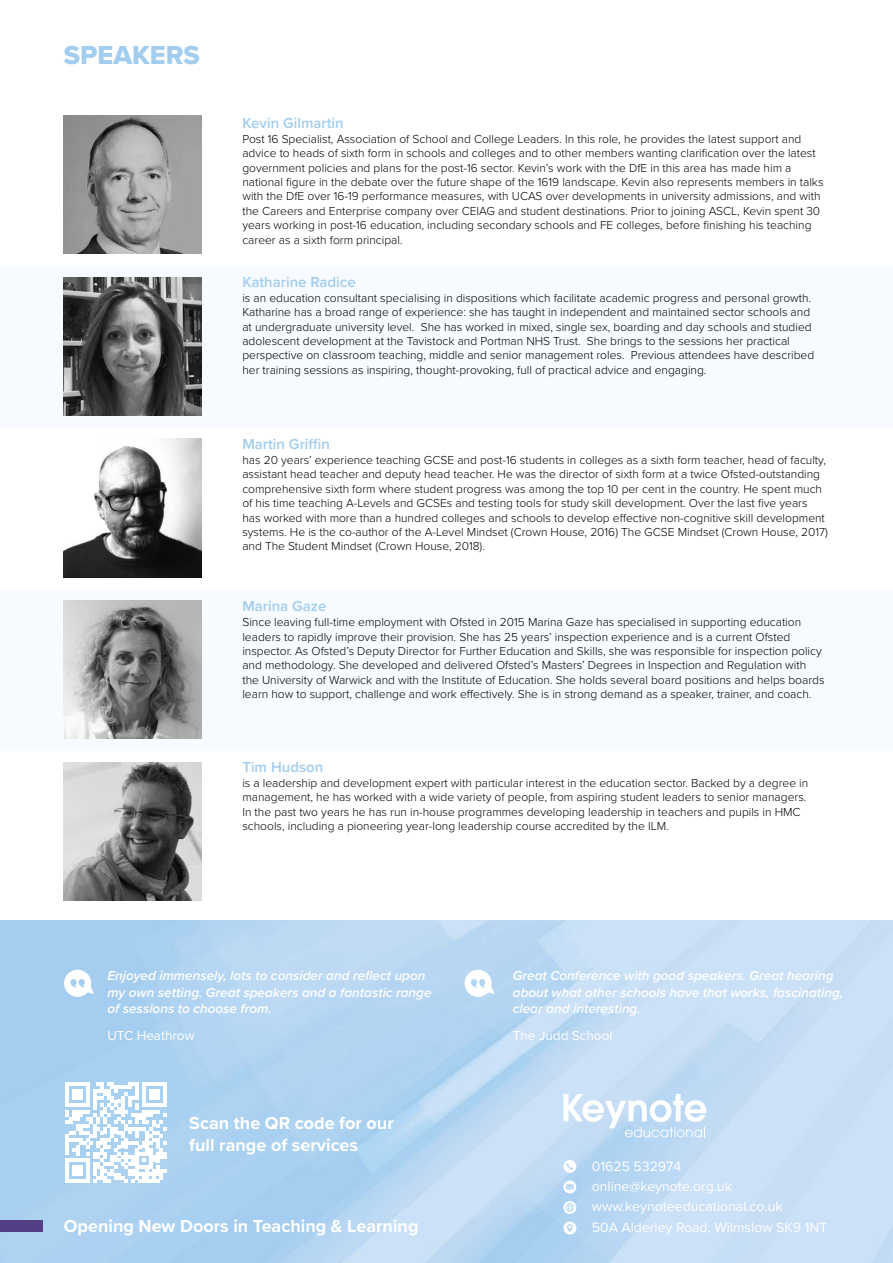
<style>
.page{position:relative;width:893px;height:1263px;background:#fff}
.page>*{position:absolute;margin:0;border:0;box-sizing:border-box;transform-origin:0 0}
.t1{font:27px "Proxima Nova Extrabld";color:#a2cdef}
.t2{font:700 18px/21.6px "Proxima Nova";color:#fff}
.t3{font:600 15px "Proxima Nova";color:#a2cdef}
.t4{font:14.1px/20.1px "Proxima Nova";color:#fff}
.t5{font:italic 600 13.5px/16.2px "Proxima Nova";color:#fff}
.t6{font:13.5px "Proxima Nova";color:#fff}
.t7{font:300 12px/14.4px "Proxima Nova";color:#000}
</style>
<div class="page">
<div style="left:0;top:267px;width:893px;height:161px;background:#f7fafe"></div>
<div style="left:0;top:589px;width:893px;height:161px;background:#f7fafe"></div>
<img style="left:0;top:921px;width:893px;height:342px">
<svg style="left:563px;top:1160px;width:13px;height:13px"></svg>
<svg style="left:563px;top:1180px;width:13px;height:13px"></svg>
<svg style="left:563px;top:1201px;width:13px;height:13px"></svg>
<svg style="left:563px;top:1221px;width:13px;height:13px"></svg>
<div style="left:0;top:1221px;width:43px;height:11px;background:#513e83"></div>
<svg style="left:563px;top:1094px;width:143px;height:43px"></svg>
<svg style="left:65px;top:1082px;width:101px;height:101px"></svg>
<img style="left:64px;top:116px;width:138px;height:138px">
<img style="left:64px;top:277px;width:138px;height:138px">
<img style="left:64px;top:439px;width:138px;height:138px">
<img style="left:64px;top:600px;width:138px;height:139px">
<img style="left:64px;top:762px;width:138px;height:138px">
<svg style="left:64px;top:970px;width:30px;height:27px"></svg>
<svg style="left:465px;top:970px;width:29px;height:27px"></svg>
<h1 class="t1" style="left:64px;top:35px;width:138px">SPEAKERS</h1>
<p class="t3" style="left:242px;top:111px;width:103px">Kevin Gilmartin</p>
<p class="t7" style="left:242px;top:131px;width:583px">Post 16 Specialist, Association of School and College Leaders. In this role, he provides the latest support and advice to heads of sixth form in schools and colleges and to other members wanting clarification over the latest government policies and plans for the post-16 sector. Kevin’s work with the DfE in this area has made him a national figure in the debate over the future shape of the 1619 landscape. Kevin also represents members in talks with the DfE over 16-19 performance measures, with UCAS over developments in university admissions, and with the Careers and Enterprise company over CEIAG and student destinations. Prior to joining ASCL, Kevin spent 30 years working in post-16 education, including secondary schools and FE colleges, before finishing his teaching career as a sixth form principal.</p>
<p class="t3" style="left:242px;top:270px;width:115px">Katharine Radice</p>
<p class="t7" style="left:242px;top:290px;width:573px">is an education consultant specialising in dispositions which facilitate academic progress and personal growth.<br>Katharine has a broad range of experience: she has taught in independent and maintained sector schools and at undergraduate university level. She has worked in mixed, single sex, boarding and day schools and studied adolescent development at the Tavistock and Portman NHS Trust. She brings to the sessions her practical perspective on classroom teaching, middle and senior management roles. Previous attendees have described her training sessions as inspiring, thought-provoking, full of practical advice and engaging.</p>
<p class="t3" style="left:242px;top:433px;width:89px">Martin Griffin</p>
<p class="t7" style="left:242px;top:452px;width:587px">has 20 years’ experience teaching GCSE and post-16 students in colleges as a sixth form teacher, head of faculty, assistant head teacher and deputy head teacher. He was the director of sixth form at a twice Ofsted-outstanding comprehensive sixth form where student progress was among the top 10 per cent in the country. He spent much of his time teaching A-Levels and GCSEs and testing tools for study skill development. Over the last five years has worked with more than a hundred colleges and schools to develop effective non-cognitive skill development systems. He is the co-author of the A-Level Mindset (Crown House, 2016) The GCSE Mindset (Crown House, 2017) and The Student Mindset (Crown House, 2018).</p>
<p class="t3" style="left:242px;top:595px;width:86px">Marina Gaze</p>
<p class="t7" style="left:242px;top:614px;width:584px">Since leaving full-time employment with Ofsted in 2015 Marina Gaze has specialised in supporting education leaders to rapidly improve their provision. She has 25 years’ inspection experience and is a current Ofsted inspector. As Ofsted’s Deputy Director for Further Education and Skills, she was responsible for inspection policy and methodology. She developed and delivered Ofsted’s Masters’ Degrees in Inspection and Regulation with the University of Warwick and with the Institute of Education. She holds several board positions and helps boards learn how to support, challenge and work effectively. She is in strong demand as a speaker, trainer, and coach.</p>
<p class="t3" style="left:242px;top:755px;width:82px">Tim Hudson</p>
<p class="t7" style="left:242px;top:775px;width:567px">is a leadership and development expert with particular interest in the education sector. Backed by a degree in management, he has worked with a wide variety of people, from aspiring student leaders to senior managers.<br>In the past two years he has run in-house programmes developing leadership in teachers and pupils in HMC schools, including a pioneering year-long leadership course accredited by the ILM.</p>
<p class="t5" style="left:107px;top:967px;width:326px">Enjoyed immensely, lots to consider and reflect upon my own setting. Great speakers and a fantastic range of sessions to choose from.</p>
<p class="t6" style="left:107px;top:1025px;width:89px">UTC Heathrow</p>
<h2 class="t2" style="left:189px;top:1112px;width:206px">Scan the QR code for our full range of services</h2>
<h2 class="t2" style="left:64px;top:1215px;width:356px">Opening New Doors in Teaching &amp; Learning</h2>
<p class="t5" style="left:513px;top:967px;width:332px">Great Conference with good speakers. Great hearing about what other schools have that works, fascinating, clear and interesting.</p>
<p class="t6" style="left:513px;top:1025px;width:101px">The Judd School</p>
<p class="t4" style="left:592px;top:1156px;width:237px">01625 532974<br>online@keynote.org.uk www.keynoteeducational.co.uk<br>50A Alderley Road, Wilmslow SK9 1NT</p>
</div>
